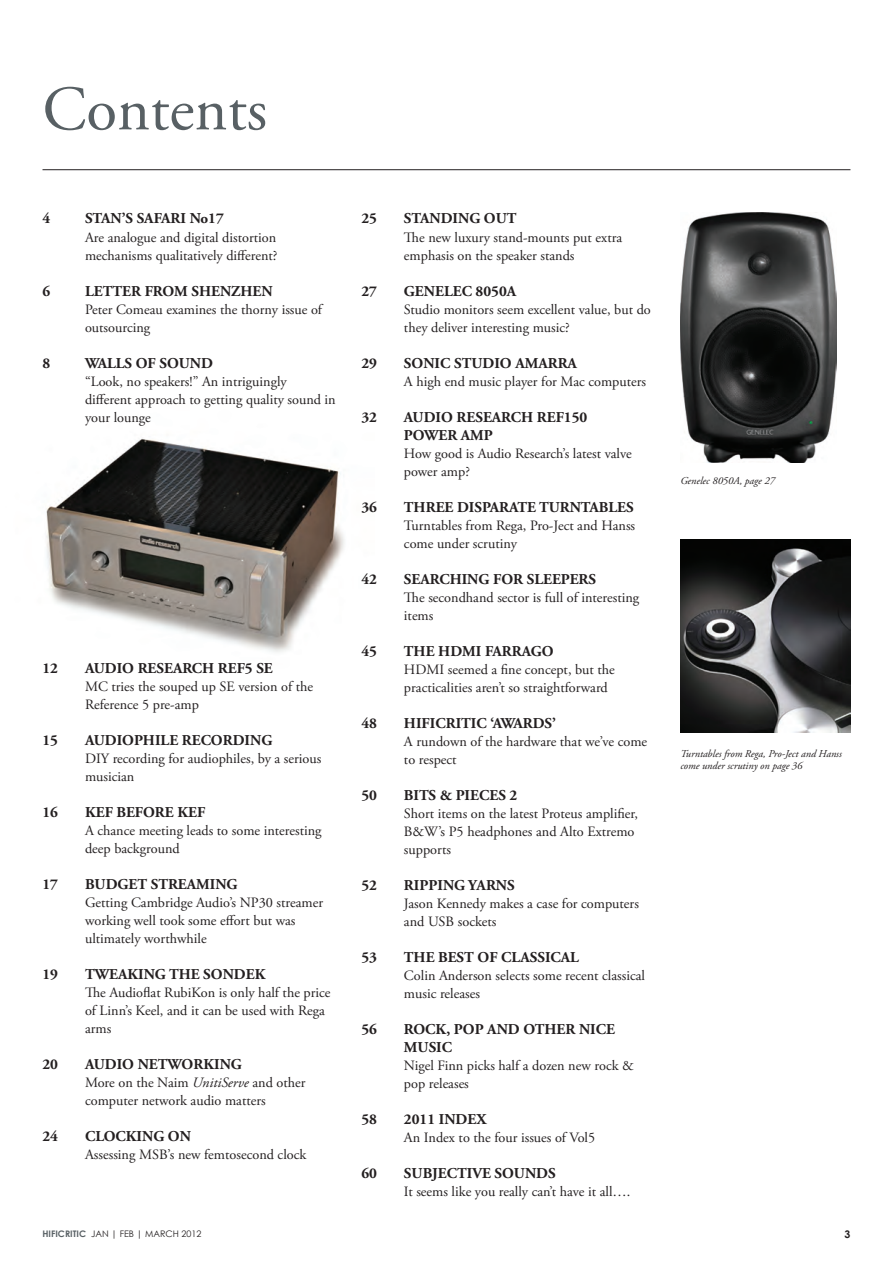
<style>
.page{position:relative;width:893px;height:1263px;background:#fff}
.page>*{position:absolute;margin:0;border:0;box-sizing:border-box;transform-origin:0 0}
.t1{font:63px "Adobe Garamond Pro";color:#586064}
.t2{font:700 15px/18px "Adobe Garamond Pro";color:#231f20}
.t3{font:14.25px/18px "Adobe Garamond Pro";color:#231f20}
.t4{font:italic 10.5px/12.8px "Adobe Garamond Pro";color:#231f20}
.t5{font:700 10.5px "Century Gothic";color:#231f20}
.t6{font:9px "Century Gothic";color:#231f20}
.s1{font-style:italic}
.s2{font-weight:700;color:#586064}
</style>
<div class="page">
<img style="left:46px;top:438px;width:298px;height:214px">
<hr style="left:43px;top:169px;width:807px;height:1px;background:#231f20">
<img style="left:680px;top:213px;width:156px;height:249px">
<img style="left:680px;top:540px;width:170px;height:192px">
<h1 class="t1" style="left:43px;top:72px;width:226px">Contents</h1>
<p class="t2" style="left:43px;top:210px;width:9px">4</p>
<p class="t2" style="left:85px;top:210px;width:140px">STAN’S SAFARI No17</p>
<p class="t3" style="left:85px;top:228px;width:194px">Are analogue and digital distortion mechanisms qualitatively different?</p>
<p class="t2" style="left:43px;top:282px;width:9px">6</p>
<p class="t2" style="left:85px;top:282px;width:189px">LETTER FROM SHENZHEN</p>
<p class="t3" style="left:85px;top:300px;width:239px">Peter Comeau examines the thorny issue of outsourcing</p>
<p class="t2" style="left:43px;top:354px;width:9px">8</p>
<p class="t2" style="left:85px;top:354px;width:130px">WALLS OF SOUND</p>
<p class="t3" style="left:85px;top:372px;width:252px">“Look, no speakers!” An intriguingly different approach to getting quality sound in your lounge</p>
<p class="t2" style="left:43px;top:659px;width:17px">12</p>
<p class="t2" style="left:85px;top:659px;width:189px">AUDIO RESEARCH REF5 SE</p>
<p class="t3" style="left:85px;top:677px;width:230px">MC tries the souped up SE version of the<br>Reference 5 pre-amp</p>
<p class="t2" style="left:43px;top:731px;width:17px">15</p>
<p class="t2" style="left:85px;top:731px;width:189px">AUDIOPHILE RECORDING</p>
<p class="t3" style="left:85px;top:749px;width:238px">DIY recording for audiophiles, by a serious musician</p>
<p class="t2" style="left:43px;top:803px;width:17px">16</p>
<p class="t2" style="left:85px;top:803px;width:122px">KEF BEFORE KEF</p>
<p class="t3" style="left:85px;top:821px;width:238px">A chance meeting leads to some interesting deep background</p>
<p class="t2" style="left:43px;top:875px;width:17px">17</p>
<p class="t2" style="left:85px;top:875px;width:154px">BUDGET STREAMING</p>
<p class="t3" style="left:85px;top:893px;width:240px">Getting Cambridge Audio’s NP30 streamer working well took some effort but was ultimately worthwhile</p>
<p class="t2" style="left:43px;top:965px;width:17px">19</p>
<p class="t2" style="left:85px;top:965px;width:182px">TWEAKING THE SONDEK</p>
<p class="t3" style="left:85px;top:983px;width:247px">The Audioflat RubiKon is only half the price of Linn’s Keel, and it can be used with Rega arms</p>
<p class="t2" style="left:43px;top:1055px;width:17px">20</p>
<p class="t2" style="left:85px;top:1055px;width:158px">AUDIO NETWORKING</p>
<p class="t3" style="left:85px;top:1073px;width:222px">More on the Naim <span class="s1">UnitiServe</span> and other computer network audio matters</p>
<p class="t2" style="left:43px;top:1127px;width:17px">24</p>
<p class="t2" style="left:85px;top:1127px;width:107px">CLOCKING ON</p>
<p class="t3" style="left:85px;top:1145px;width:223px">Assessing MSB’s new femtosecond clock</p>
<p class="t2" style="left:361px;top:210px;width:17px">25</p>
<p class="t2" style="left:404px;top:210px;width:114px">STANDING OUT</p>
<p class="t3" style="left:404px;top:228px;width:220px">The new luxury stand-mounts put extra emphasis on the speaker stands</p>
<p class="t2" style="left:361px;top:282px;width:17px">27</p>
<p class="t2" style="left:404px;top:282px;width:114px">GENELEC 8050A</p>
<p class="t3" style="left:404px;top:300px;width:248px">Studio monitors seem excellent value, but do they deliver interesting music?</p>
<p class="t2" style="left:361px;top:354px;width:17px">29</p>
<p class="t2" style="left:404px;top:354px;width:174px">SONIC STUDIO AMARRA</p>
<p class="t3" style="left:404px;top:372px;width:244px">A high end music player for Mac computers</p>
<p class="t2" style="left:361px;top:408px;width:17px">32</p>
<p class="t2" style="left:404px;top:408px;width:185px">AUDIO RESEARCH REF150<br>POWER AMP</p>
<p class="t3" style="left:404px;top:444px;width:229px">How good is Audio Research’s latest valve power amp?</p>
<p class="t2" style="left:361px;top:498px;width:17px">36</p>
<p class="t2" style="left:404px;top:498px;width:231px">THREE DISPARATE TURNTABLES</p>
<p class="t3" style="left:404px;top:516px;width:233px">Turntables from Rega, Pro-Ject and Hanss come under scrutiny</p>
<p class="t2" style="left:361px;top:570px;width:17px">42</p>
<p class="t2" style="left:404px;top:570px;width:194px">SEARCHING FOR SLEEPERS</p>
<p class="t3" style="left:404px;top:588px;width:237px">The secondhand sector is full of interesting items</p>
<p class="t2" style="left:361px;top:642px;width:17px">45</p>
<p class="t2" style="left:404px;top:642px;width:151px">THE HDMI FARRAGO</p>
<p class="t3" style="left:404px;top:660px;width:212px">HDMI seemed a fine concept, but the practicalities aren’t so straightforward</p>
<p class="t2" style="left:361px;top:714px;width:17px">48</p>
<p class="t2" style="left:404px;top:714px;width:154px">HIFICRITIC ‘AWARDS’</p>
<p class="t3" style="left:404px;top:732px;width:245px">A rundown of the hardware that we’ve come to respect</p>
<p class="t2" style="left:361px;top:786px;width:17px">50</p>
<p class="t2" style="left:404px;top:786px;width:115px">BITS &amp; PIECES 2</p>
<p class="t3" style="left:404px;top:804px;width:235px">Short items on the latest Proteus amplifier,<br>B&amp;W’s P5 headphones and Alto Extremo supports</p>
<p class="t2" style="left:361px;top:876px;width:17px">52</p>
<p class="t2" style="left:404px;top:876px;width:112px">RIPPING YARNS</p>
<p class="t3" style="left:404px;top:894px;width:236px">Jason Kennedy makes a case for computers and USB sockets</p>
<p class="t2" style="left:361px;top:948px;width:17px">53</p>
<p class="t2" style="left:404px;top:948px;width:177px">THE BEST OF CLASSICAL</p>
<p class="t3" style="left:404px;top:966px;width:243px">Colin Anderson selects some recent classical music releases</p>
<p class="t2" style="left:361px;top:1020px;width:17px">56</p>
<p class="t2" style="left:404px;top:1020px;width:213px">ROCK, POP AND OTHER NICE<br>MUSIC</p>
<p class="t3" style="left:404px;top:1056px;width:231px">Nigel Finn picks half a dozen new rock &amp; pop releases</p>
<p class="t2" style="left:361px;top:1110px;width:17px">58</p>
<p class="t2" style="left:404px;top:1110px;width:84px">2011 INDEX</p>
<p class="t3" style="left:404px;top:1128px;width:193px">An Index to the four issues of Vol5</p>
<p class="t2" style="left:361px;top:1164px;width:17px">60</p>
<p class="t2" style="left:404px;top:1164px;width:153px">SUBJECTIVE SOUNDS</p>
<p class="t3" style="left:404px;top:1182px;width:228px">It seems like you really can’t have it all….</p>
<p class="t4" style="left:680px;top:474px;width:96px">Genelec 8050A, page 27</p>
<p class="t4" style="left:680px;top:747px;width:163px">Turntables from Rega, Pro-Ject and Hanss come under scrutiny on page 36</p>
<p class="t6" style="left:43px;top:1228px;width:160px"><span class="s2">HIFICRITIC</span> JAN | FEB | MARCH 2012</p>
<p class="t5" style="left:845px;top:1228px;width:7px">3</p>
</div>
